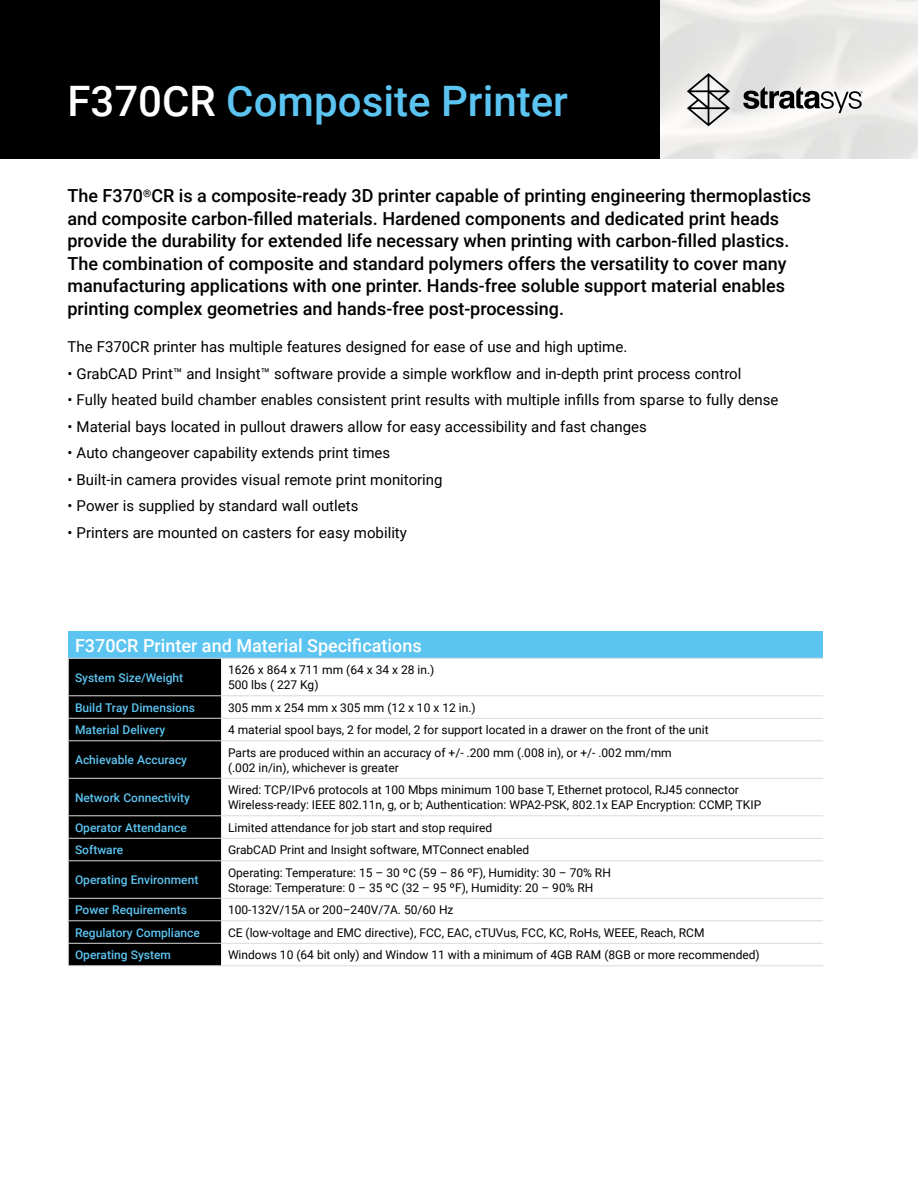
<style>
.page{position:relative;width:918px;height:1188px;background:#fff}
.page>*{position:absolute;margin:0;border:0;box-sizing:border-box;transform-origin:0 0}
.t1{font:500 42px "Roboto";color:#5cc4f1}
.t2{font:500 18px/22.5px "Roboto";color:#000}
.t3{font:500 18px "Roboto";color:#fff}
.t4{font:15px "Roboto";color:#000}
.t5{font:12px/15px "Roboto";color:#000}
.t6{font:500 12px "Roboto";color:#5cc4f1}
.s1{color:#fff}
</style>
<div class="page">
<div style="left:0;top:0;width:662px;height:159px;background:#000"></div>
<img style="left:661px;top:0;width:257px;height:159px">
<svg style="left:743px;top:87px;width:120px;height:26px"></svg>
<svg style="left:687px;top:73px;width:43px;height:53px"></svg>
<div style="left:68px;top:631px;width:755px;height:27px;background:#5cc4f1"></div>
<div style="left:69px;top:659px;width:152px;height:306px;background:#000"></div>
<svg style="left:221px;top:659px;width:602px;height:306px"></svg>
<hr style="left:68px;top:695px;width:153px;height:1px;background:#dadada">
<hr style="left:68px;top:718px;width:153px;height:1px;background:#dadada">
<hr style="left:68px;top:740px;width:153px;height:1px;background:#dadada">
<hr style="left:68px;top:778px;width:153px;height:1px;background:#dadada">
<hr style="left:68px;top:815px;width:153px;height:1px;background:#dadada">
<hr style="left:68px;top:838px;width:153px;height:1px;background:#dadada">
<hr style="left:68px;top:860px;width:153px;height:1px;background:#dadada">
<hr style="left:68px;top:898px;width:153px;height:1px;background:#dadada">
<hr style="left:68px;top:920px;width:153px;height:1px;background:#dadada">
<hr style="left:68px;top:943px;width:153px;height:1px;background:#dadada">
<hr style="left:68px;top:658px;width:153px;height:1px;background:#dadada">
<hr style="left:68px;top:659px;width:1px;height:36px;background:#dadada">
<svg style="left:68px;top:696px;width:1px;height:44px"></svg>
<hr style="left:68px;top:741px;width:1px;height:37px;background:#dadada">
<hr style="left:68px;top:779px;width:1px;height:36px;background:#dadada">
<svg style="left:68px;top:816px;width:1px;height:44px"></svg>
<hr style="left:68px;top:861px;width:1px;height:37px;background:#dadada">
<svg style="left:68px;top:899px;width:1px;height:66px"></svg>
<hr style="left:68px;top:965px;width:153px;height:1px;background:#dadada">
<hr style="left:221px;top:658px;width:602px;height:1px;background:#dadada">
<hr style="left:221px;top:695px;width:602px;height:1px;background:#dadada">
<hr style="left:221px;top:718px;width:602px;height:1px;background:#dadada">
<hr style="left:221px;top:740px;width:602px;height:1px;background:#dadada">
<hr style="left:221px;top:778px;width:602px;height:1px;background:#dadada">
<hr style="left:221px;top:815px;width:602px;height:1px;background:#dadada">
<hr style="left:221px;top:838px;width:602px;height:1px;background:#dadada">
<hr style="left:221px;top:860px;width:602px;height:1px;background:#dadada">
<hr style="left:221px;top:898px;width:602px;height:1px;background:#dadada">
<hr style="left:221px;top:920px;width:602px;height:1px;background:#dadada">
<hr style="left:221px;top:943px;width:602px;height:1px;background:#dadada">
<hr style="left:221px;top:965px;width:602px;height:1px;background:#dadada">
<h1 class="t1" style="left:68px;top:71px;width:502px"><span class="s1">F370CR</span> Composite Printer</h1>
<p class="t2" style="left:67px;top:184px;width:745px">The F370<sup>®</sup>CR is a composite-ready 3D printer capable of printing engineering thermoplastics and composite carbon-filled materials. Hardened components and dedicated print heads provide the durability for extended life necessary when printing with carbon-filled plastics.<br>The combination of composite and standard polymers offers the versatility to cover many manufacturing applications with one printer. Hands-free soluble support material enables printing complex geometries and hands-free post-processing.</p>
<p class="t4" style="left:68px;top:336px;width:561px">The F370CR printer has multiple features designed for ease of use and high uptime.</p>
<p class="t4" style="left:68px;top:363px;width:675px">• GrabCAD Print™ and Insight™ software provide a simple workflow and in-depth print process control</p>
<p class="t4" style="left:68px;top:389px;width:712px">• Fully heated build chamber enables consistent print results with multiple infills from sparse to fully dense</p>
<p class="t4" style="left:68px;top:416px;width:581px">• Material bays located in pullout drawers allow for easy accessibility and fast changes</p>
<p class="t4" style="left:68px;top:442px;width:324px">• Auto changeover capability extends print times</p>
<p class="t4" style="left:68px;top:469px;width:377px">• Built-in camera provides visual remote print monitoring</p>
<p class="t4" style="left:68px;top:495px;width:292px">• Power is supplied by standard wall outlets</p>
<p class="t4" style="left:68px;top:522px;width:341px">• Printers are mounted on casters for easy mobility</p>
<h2 class="t3" style="left:75px;top:633px;width:348px">F370CR Printer and Material Specifications</h2>
<p class="t6" style="left:75px;top:669px;width:110px">System Size/Weight</p>
<p class="t5" style="left:228px;top:662px;width:208px">1626 x 864 x 711 mm (64 x 34 x 28 in.)<br>500 lbs ( 227 Kg)</p>
<p class="t6" style="left:75px;top:699px;width:121px">Build Tray Dimensions</p>
<p class="t5" style="left:228px;top:699px;width:249px">305 mm x 254 mm x 305 mm (12 x 10 x 12 in.)</p>
<p class="t6" style="left:75px;top:721px;width:92px">Material Delivery</p>
<p class="t5" style="left:228px;top:722px;width:482px">4 material spool bays, 2 for model, 2 for support located in a drawer on the front of the unit</p>
<p class="t6" style="left:75px;top:751px;width:114px">Achievable Accuracy</p>
<p class="t5" style="left:228px;top:744px;width:445px">Parts are produced within an accuracy of +/- .200 mm (.008 in), or +/- .002 mm/mm (.002 in/in), whichever is greater</p>
<p class="t6" style="left:75px;top:789px;width:117px">Network Connectivity</p>
<p class="t5" style="left:228px;top:782px;width:535px">Wired: TCP/IPv6 protocols at 100 Mbps minimum 100 base T, Ethernet protocol, RJ45 connector<br>Wireless-ready: IEEE 802.11n, g, or b; Authentication: WPA2-PSK, 802.1x EAP Encryption: CCMP, TKIP</p>
<p class="t6" style="left:75px;top:819px;width:113px">Operator Attendance</p>
<p class="t5" style="left:228px;top:819px;width:266px">Limited attendance for job start and stop required</p>
<p class="t6" style="left:75px;top:841px;width:50px">Software</p>
<p class="t5" style="left:228px;top:842px;width:303px">GrabCAD Print and Insight software, MTConnect enabled</p>
<p class="t6" style="left:75px;top:871px;width:125px">Operating Environment</p>
<p class="t5" style="left:228px;top:864px;width:384px">Operating: Temperature: 15 – 30 ºC (59 – 86 ºF), Humidity: 30 – 70% RH<br>Storage: Temperature: 0 – 35 ºC (32 – 95 ºF), Humidity: 20 – 90% RH</p>
<p class="t6" style="left:75px;top:901px;width:114px">Power Requirements</p>
<p class="t5" style="left:228px;top:902px;width:227px">100-132V/15A or 200–240V/7A. 50/60 Hz</p>
<p class="t6" style="left:75px;top:924px;width:126px">Regulatory Compliance</p>
<p class="t5" style="left:228px;top:924px;width:478px">CE (low-voltage and EMC directive), FCC, EAC, cTUVus, FCC, KC, RoHs, WEEE, Reach, RCM</p>
<p class="t6" style="left:75px;top:946px;width:97px">Operating System</p>
<p class="t5" style="left:228px;top:947px;width:533px">Windows 10 (64 bit only) and Window 11 with a minimum of 4GB RAM (8GB or more recommended)</p>
</div>
